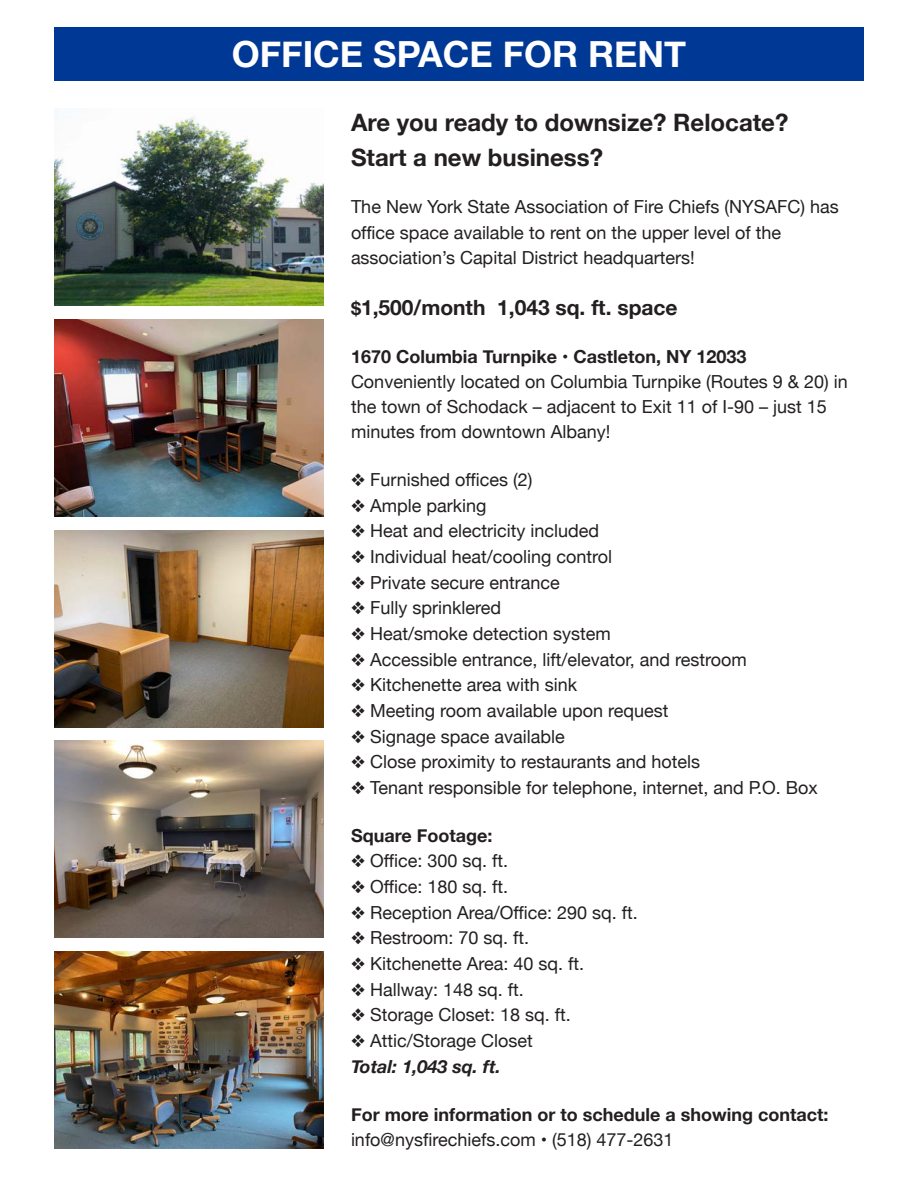
<style>
.page{position:relative;width:918px;height:1188px;background:#fff}
.page>*{position:absolute;margin:0;border:0;box-sizing:border-box;transform-origin:0 0}
.t1{font:700 36px "Helvetica Neue";color:#fff}
.t2{font:700 24px/34.3px "Helvetica Neue";color:#231f20}
.t3{font:700 21px "Helvetica Neue";color:#231f20}
.t4{font:18px/25.2px "Helvetica Neue";color:#231f20}
.t5{font:700 18px "Helvetica Neue";color:#231f20}
.s1{font-size:18px}
.s2{font-weight:700;font-style:italic}
</style>
<div class="page">
<div style="left:54px;top:27px;width:810px;height:54px;background:#003896"></div>
<img style="left:54px;top:117px;width:270px;height:188px">
<img style="left:54px;top:530px;width:270px;height:197px">
<img style="left:54px;top:740px;width:270px;height:198px">
<img style="left:54px;top:952px;width:270px;height:196px">
<img style="left:54px;top:319px;width:270px;height:197px">
<h1 class="t1" style="left:232px;top:26px;width:456px">Office Space fOr rent</h1>
<h2 class="t2" style="left:351px;top:106px;width:439px">are you ready to downsize? relocate?<br>Start a new business?</h2>
<p class="t4" style="left:351px;top:195px;width:489px">The New York State Association of Fire Chiefs (NYSAFC) has office space available to rent on the upper level of the association’s Capital District headquarters!</p>
<p class="t3" style="left:351px;top:291px;width:328px"><span class="s1">$</span>1,500/month 1,043 sq. ft. space</p>
<p class="t5" style="left:351px;top:342px;width:397px">1670 columbia turnpike • castleton, nY 12033</p>
<p class="t4" style="left:351px;top:370px;width:498px">Conveniently located on Columbia Turnpike (Routes 9 &amp; 20) in the town of Schodack – adjacent to Exit 11 of I-90 – just 15 minutes from downtown Albany!</p>
<p class="t4" style="left:351px;top:468px;width:183px">❖ Furnished offices (2)</p>
<p class="t4" style="left:351px;top:494px;width:137px">❖ Ample parking</p>
<p class="t4" style="left:351px;top:519px;width:250px">❖ Heat and electricity included</p>
<p class="t4" style="left:351px;top:545px;width:263px">❖ Individual heat/cooling control</p>
<p class="t4" style="left:351px;top:571px;width:210px">❖ Private secure entrance</p>
<p class="t4" style="left:351px;top:596px;width:152px">❖ Fully sprinklered</p>
<p class="t4" style="left:351px;top:622px;width:261px">❖ Heat/smoke detection system</p>
<p class="t4" style="left:351px;top:648px;width:397px">❖ Accessible entrance, lift/elevator, and restroom</p>
<p class="t4" style="left:351px;top:673px;width:228px">❖ Kitchenette area with sink</p>
<p class="t4" style="left:351px;top:699px;width:319px">❖ Meeting room available upon request</p>
<p class="t4" style="left:351px;top:725px;width:215px">❖ Signage space available</p>
<p class="t4" style="left:351px;top:750px;width:351px">❖ Close proximity to restaurants and hotels</p>
<p class="t4" style="left:351px;top:776px;width:468px">❖ Tenant responsible for telephone, internet, and P.O. Box</p>
<p class="t5" style="left:351px;top:821px;width:143px">Square footage:</p>
<p class="t4" style="left:351px;top:849px;width:159px">❖ Office: 300 sq. ft.</p>
<p class="t4" style="left:351px;top:875px;width:159px">❖ Office: 180 sq. ft.</p>
<p class="t4" style="left:351px;top:901px;width:288px">❖ Reception Area/Office: 290 sq. ft.</p>
<p class="t4" style="left:351px;top:926px;width:180px">❖ Restroom: 70 sq. ft.</p>
<p class="t4" style="left:351px;top:952px;width:235px">❖ Kitchenette Area: 40 sq. ft.</p>
<p class="t4" style="left:351px;top:978px;width:174px">❖ Hallway: 148 sq. ft.</p>
<p class="t4" style="left:351px;top:1003px;width:221px">❖ Storage Closet: 18 sq. ft.</p>
<p class="t4" style="left:351px;top:1028px;width:183px;line-height:26.1px">❖ Attic/Storage Closet<br><span class="s2">Total: 1,043 sq. ft.</span></p>
<p class="t5" style="left:351px;top:1103px;width:479px">for more information or to schedule a showing contact:</p>
<p class="t4" style="left:351px;top:1128px;width:324px">info@nysfirechiefs.com • (518) 477-2631</p>
</div>
